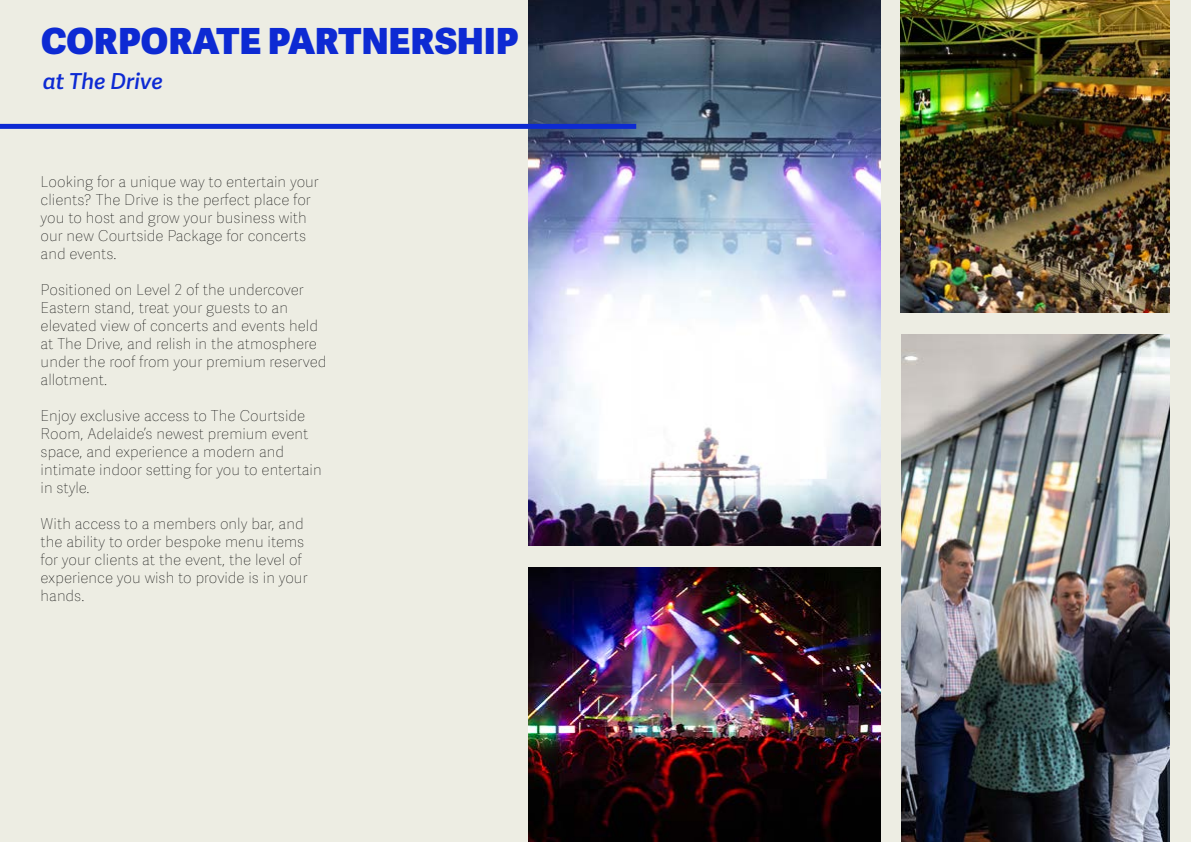
<style>
.page{position:relative;width:1191px;height:842px;background:#edede3}
.page>*{position:absolute;margin:0;border:0;box-sizing:border-box;transform-origin:0 0}
.t1{font:800 36px "Adelle Sans";letter-spacing:.01em;color:#0d2ad3}
.t2{font:italic 600 22px "Adelle Sans";color:#0d2ad3}
.t3{font:100 15px/18px "Adelle Sans";color:#000}
</style>
<div class="page">
<img style="left:528px;top:0;width:352px;height:545px">
<img style="left:900px;top:0;width:269px;height:312px">
<div style="left:0;top:124px;width:636px;height:5px;background:#0d2ad3"></div>
<img style="left:901px;top:334px;width:269px;height:508px">
<img style="left:528px;top:567px;width:352px;height:275px">
<h1 class="t1" style="left:41px;top:18px;width:479px">CORPORATE PARTNERSHIP</h1>
<h2 class="t2" style="left:43px;top:68px;width:121px">at The Drive</h2>
<p class="t3" style="left:41px;top:173px;width:280px">Looking for a unique way to entertain your clients? The Drive is the perfect place for you to host and grow your business with our new Courtside Package for concerts and events.</p>
<p class="t3" style="left:41px;top:281px;width:287px">Positioned on Level 2 of the undercover Eastern stand, treat your guests to an elevated view of concerts and events held at The Drive, and relish in the atmosphere under the roof from your premium reserved allotment.</p>
<p class="t3" style="left:41px;top:407px;width:282px">Enjoy exclusive access to The Courtside Room, Adelaide’s newest premium event space, and experience a modern and intimate indoor setting for you to entertain in style.</p>
<p class="t3" style="left:41px;top:515px;width:268px">With access to a members only bar, and the ability to order bespoke menu items for your clients at the event, the level of experience you wish to provide is in your hands.</p>
</div>
